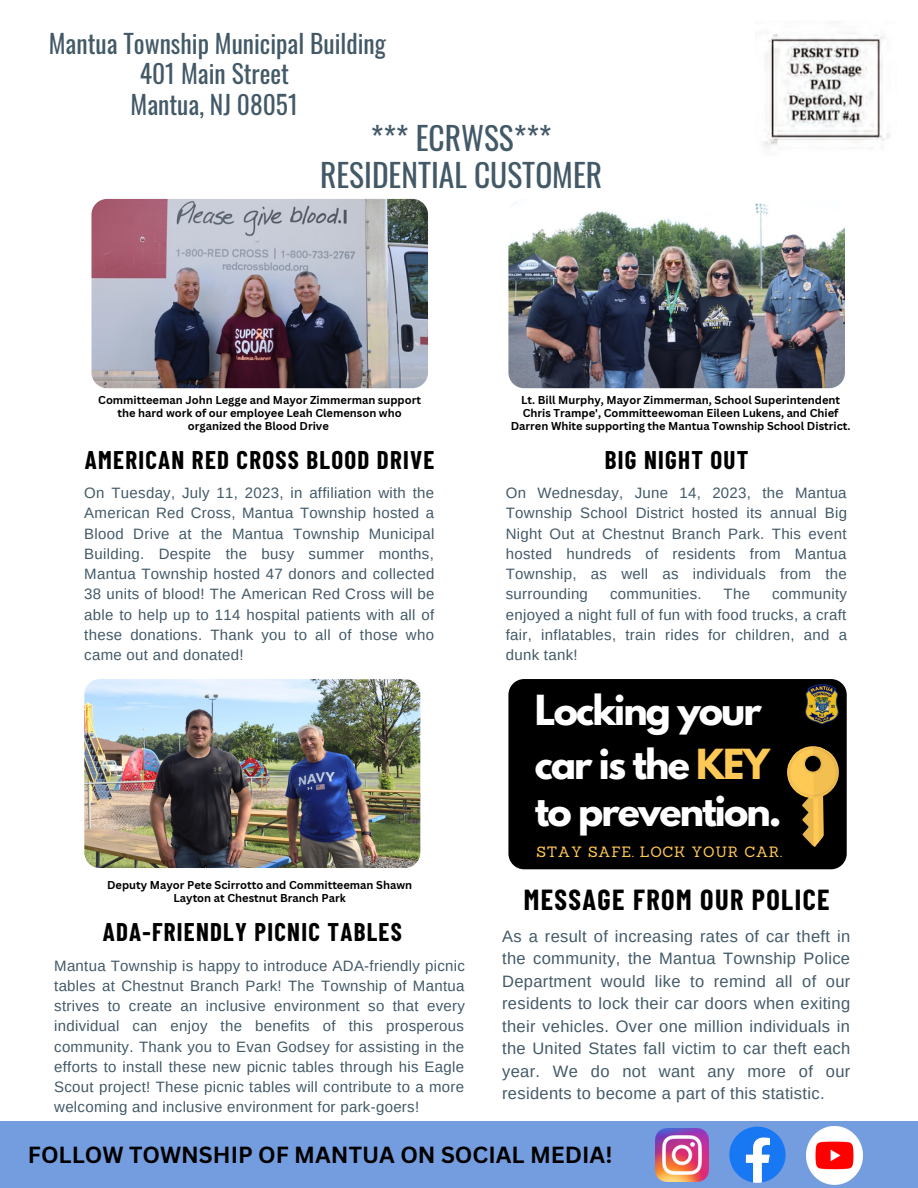
<style>
.page{position:relative;width:918px;height:1188px;background:#fff}
.page>*{position:absolute;margin:0;border:0;box-sizing:border-box;transform-origin:0 0}
.t1{font:700 36.75px/47px "League Spartan";letter-spacing:-.05em;color:#fff}
.t2{font:31.5px "Oswald";color:#435967}
.t3{font:700 28.35px "Barlow Condensed";letter-spacing:.05em;color:#000}
.t4{font:25.5px "Oswald";color:#435967}
.t5{font:700 25.05px "Barlow Condensed";letter-spacing:.05em;color:#000}
.t6{font:700 22.65px "Canva Sans";color:#000}
.t7{font:16.5px/22.5px "Arimo";letter-spacing:.02em;color:#435967;text-align:justify}
.t8{font:15px/20.2px "Arimo";letter-spacing:.02em;color:#435967;text-align:justify}
.t9{font:14.55px "Sanchez";letter-spacing:.05em;color:#ffc955}
.t10{font:700 11.1px/12.9px "Canva Sans";color:#000;text-align:center}
.s1{color:#ffc955}
</style>
<div class="page">
<img style="left:764px;top:32px;width:126px;height:115px">
<img style="left:91px;top:199px;width:337px;height:189px;border-radius:16px">
<img style="left:508px;top:199px;width:337px;height:189px;border-radius:16px">
<img style="left:84px;top:679px;width:336px;height:189px;border-radius:16px">
<div style="left:508px;top:679px;width:339px;height:190px;background:#000;border-radius:16px"></div>
<img style="left:805px;top:679px;width:39px;height:46px">
<svg style="left:787px;top:737px;width:60px;height:111px"></svg>
<div style="left:0;top:1121px;width:918px;height:67px;background:#749de0"></div>
<img style="left:656px;top:1128px;width:52px;height:53px">
<svg style="left:729px;top:1127px;width:57px;height:56px"></svg>
<img style="left:806px;top:1127px;width:57px;height:57px">
<p class="t4" style="left:49px;top:23px;width:338px">Mantua Township Municipal Building</p>
<p class="t4" style="left:140px;top:54px;width:151px">401 Main Street</p>
<p class="t4" style="left:131px;top:84px;width:169px">Mantua, NJ 08051</p>
<p class="t2" style="left:371px;top:113px;width:182px">*** ECRWSS***</p>
<p class="t2" style="left:320px;top:150px;width:284px">RESIDENTIAL CUSTOMER</p>
<p class="t10" style="left:98px;top:393px;width:324px">Committeeman John Legge and Mayor Zimmerman support the hard work of our employee Leah Clemenson who organized the Blood Drive</p>
<p class="t10" style="left:511px;top:393px;width:341px">Lt. Bill Murphy, Mayor Zimmerman, School Superintendent<br>Chris Trampe', Committeewoman Eileen Lukens, and Chief<br>Darren White supporting the Mantua Township School District.</p>
<p class="t5" style="left:85px;top:444px;width:351px">AMERICAN RED CROSS BLOOD DRIVE</p>
<p class="t5" style="left:605px;top:444px;width:145px">BIG NIGHT OUT</p>
<p class="t8" style="left:84px;top:483px;width:352px">On Tuesday, July 11, 2023, in affiliation with the American Red Cross, Mantua Township hosted a Blood Drive at the Mantua Township Municipal Building. Despite the busy summer months, Mantua Township hosted 47 donors and collected 38 units of blood! The American Red Cross will be able to help up to 114 hospital patients with all of these donations. Thank you to all of those who came out and donated!</p>
<p class="t8" style="left:506px;top:483px;width:343px">On Wednesday, June 14, 2023, the Mantua Township School District hosted its annual Big Night Out at Chestnut Branch Park. This event hosted hundreds of residents from Mantua Township, as well as individuals from the surrounding</p>
<p class="t8" style="left:506px;top:584px;width:343px;text-indent:266px">community enjoyed a night full of fun with food trucks, a craft fair, inflatables, train rides for children, and a dunk tank!</p>
<p class="t8" style="left:610px;top:584px;width:93px">communities.</p>
<p class="t8" style="left:724px;top:584px;width:28px">The</p>
<p class="t1" style="left:535px;top:691px;width:228px">Locking your</p>
<p class="t1" style="left:535px;top:746px;width:248px">car is the <span class="s1">KEY </span>to prevention.</p>
<p class="t10" style="left:107px;top:879px;width:306px">Deputy Mayor Pete Scirrotto and Committeeman Shawn<br>Layton at Chestnut Branch Park</p>
<p class="t5" style="left:103px;top:916px;width:301px">ADA-FRIENDLY PICNIC TABLES</p>
<p class="t8" style="left:54px;top:955px;width:412px">Mantua Township is happy to introduce ADA-friendly picnic tables at Chestnut Branch Park! The Township of Mantua strives to create an inclusive environment so that every individual can enjoy the benefits of this prosperous community. Thank you to Evan Godsey for assisting in the efforts to install these new picnic tables through his Eagle Scout project! These picnic tables will contribute to a more welcoming and inclusive environment for park-goers!</p>
<p class="t9" style="left:537px;top:843px;width:247px">STAY SAFE. LOCK YOUR CAR.</p>
<p class="t3" style="left:524px;top:882px;width:307px">MESSAGE FROM OUR POLICE</p>
<p class="t7" style="left:502px;top:925px;width:350px">As a result of increasing rates of car theft in the community, the Mantua Township Police Department would like to remind all of our residents to lock their car doors when exiting their vehicles. Over one million individuals in the United States fall victim to car theft each year. We do not want any more of our residents to become a part of this statistic.</p>
<p class="t6" style="left:28px;top:1139px;width:586px">FOLLOW TOWNSHIP OF MANTUA ON SOCIAL MEDIA!</p>
</div>
